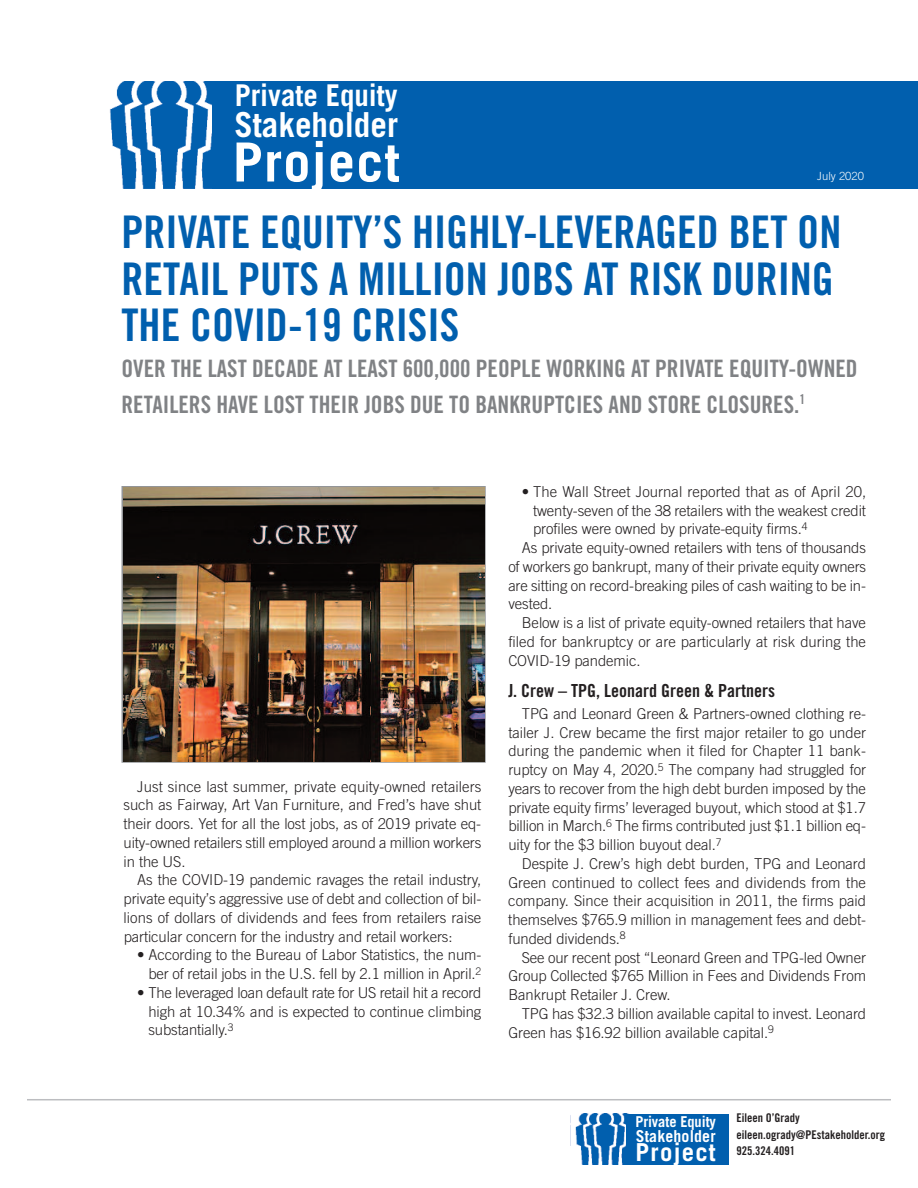
<style>
.page{position:relative;width:918px;height:1188px;background:#fff}
.page>*{position:absolute;margin:0;border:0;box-sizing:border-box;transform-origin:0 0}
.t1{font:700 54px "Trade Gothic";letter-spacing:.025em;color:#fff}
.t2{font:45px/46.5px "Trade Gothic Bold Cond Twenty";color:#015fae}
.t3{font:700 34.5px "Trade Gothic";color:#fff;scale:.96 1}
.t4{font:700 30px "Trade Gothic";color:#fff;scale:.96 1}
.t5{font:700 24.75px "Trade Gothic";letter-spacing:.05em;color:#fff}
.t6{font:24px/36px "Trade Gothic Bold Cond Twenty";color:#808285}
.t7{font:18px "Trade Gothic Bold Cond Twenty";color:#231f20}
.t8{font:700 16.5px "Trade Gothic";letter-spacing:.01em;color:#fff;scale:.96 1}
.t9{font:300 15px/18.8px "Trade Gothic";letter-spacing:-.005em;color:#231f20;text-align:justify}
.t10{font:700 15px "Trade Gothic";letter-spacing:-.005em;color:#fff;scale:.96 1}
.t11{font:12px/16.5px "Trade Gothic Bold Cond Twenty";color:#231f20}
.t12{font:300 11.25px "Trade Gothic";color:#fff}
</style>
<div class="page">
<hr style="left:27px;top:1099px;width:864px;height:1px;background:#bcbdc0">
<img style="left:110px;top:81px;width:103px;height:108px">
<div style="left:213px;top:81px;width:705px;height:108px;background:#015fae"></div>
<img style="left:575px;top:1114px;width:52px;height:50px">
<div style="left:627px;top:1114px;width:102px;height:50px;background:#015fae"></div>
<div style="left:122px;top:486px;width:364px;height:277px;border:2px solid #939598"></div>
<img style="left:123px;top:488px;width:361px;height:273px">
<h3 class="t4" style="left:235px;top:84px;width:171px">Private Equity</h3>
<h3 class="t3" style="left:234px;top:112px;width:172px">Stakeholder</h3>
<h1 class="t1" style="left:233px;top:143px;width:168px">Project</h1>
<p class="t12" style="left:817px;top:171px;width:48px">July 2020</p>
<h2 class="t2" style="left:122px;top:213px;width:721px">PRIVATE EQUITY’S HIGHLY-LEVERAGED BET ON<br>RETAIL PUTS A MILLION JOBS AT RISK DURING<br>THE COVID-19 CRISIS</h2>
<h3 class="t6" style="left:122px;top:353px;width:738px">OVER THE LAST DECADE AT LEAST 600,000 PEOPLE WORKING AT PRIVATE EQUITY-OWNED<br>RETAILERS HAVE LOST THEIR JOBS DUE TO BANKRUPTCIES AND STORE CLOSURES.<sup>1</sup></h3>
<p class="t9" style="left:124px;top:778px;width:359px;text-indent:14px">Just since last summer, private equity-owned retailers such as Fairway, Art Van Furniture, and Fred’s have shut their doors. Yet for all the lost jobs, as of 2019 private eq&shy;uity-owned retailers still employed around a million workers in the US.</p>
<p class="t9" style="left:124px;top:872px;width:359px;text-indent:13px">As the COVID-19 pandemic ravages the retail industry, private equity’s aggressive use of debt and collection of bil&shy;lions of dollars of dividends and fees from retailers raise particular concern for the industry and retail workers:</p>
<p class="t9" style="left:137px;top:947px;width:346px;text-align:right">• According to the Bureau of Labor Statistics, the num&shy;ber of retail jobs in the U.S. fell by 2.1 million in April.<sup>2</sup></p>
<p class="t9" style="left:148px;top:984px;width:335px;text-indent:-11px">• The leveraged loan default rate for US retail hit a record high at 10.34% and is expected to continue climbing substantially.<sup>3</sup></p>
<p class="t9" style="left:522px;top:483px;width:346px">• The Wall Street Journal reported that as of April 20,</p>
<p class="t9" style="left:533px;top:502px;width:335px">twenty-seven of the 38 retailers with the weakest credit</p>
<p class="t9" style="left:533px;top:521px;width:276px">profiles were owned by private-equity firms.<sup>4</sup></p>
<p class="t9" style="left:522px;top:540px;width:346px">As private equity-owned retailers with tens of thousands</p>
<p class="t9" style="left:508px;top:558px;width:359px">of workers go bankrupt, many of their private equity owners</p>
<p class="t9" style="left:508px;top:577px;width:359px">are sitting on record-breaking piles of cash waiting to be in-</p>
<p class="t9" style="left:508px;top:596px;width:46px">vested.</p>
<p class="t9" style="left:522px;top:615px;width:346px">Below is a list of private equity-owned retailers that have</p>
<p class="t9" style="left:508px;top:633px;width:359px">filed for bankruptcy or are particularly at risk during the</p>
<p class="t9" style="left:508px;top:652px;width:134px">COVID-19 pandemic.</p>
<p class="t7" style="left:508px;top:684px;width:268px">J. Crew – TPG, Leonard Green &amp; Partners</p>
<p class="t9" style="left:508px;top:705px;width:359px;text-indent:14px">TPG and Leonard Green &amp; Partners-owned clothing re&shy;tailer J. Crew became the first major retailer to go under during the pandemic when it filed for Chapter 11 bank&shy;ruptcy on May 4, 2020.<sup>5</sup> The company had struggled for years to recover from the high debt burden imposed by the private equity firms’ leveraged buyout, which stood at $1.7 billion in March.<sup>6</sup> The firms contributed just $1.1 billion eq&shy;uity for the $3 billion buyout deal.<sup>7</sup></p>
<p class="t9" style="left:508px;top:855px;width:359px;text-indent:14px">Despite J. Crew’s high debt burden, TPG and Leonard Green continued to collect fees and dividends from the company. Since their acquisition in 2011, the firms paid themselves $765.9 million in management fees and debt&shy;funded dividends.<sup>8</sup></p>
<p class="t9" style="left:508px;top:949px;width:359px;text-indent:14px">See our recent post “Leonard Green and TPG-led Owner Group Collected $765 Million in Fees and Dividends From Bankrupt Retailer J. Crew.</p>
<p class="t9" style="left:508px;top:1005px;width:359px;text-indent:14px">TPG has $32.3 billion available capital to invest. Leonard<br>Green has $16.92 billion available capital.<sup>9</sup></p>
<p class="t10" style="left:635px;top:1116px;width:85px">Private Equity</p>
<p class="t8" style="left:636px;top:1130px;width:85px">Stakeholder</p>
<h3 class="t5" style="left:636px;top:1143px;width:82px">Project</h3>
<p class="t11" style="left:737px;top:1111px;width:150px">Eileen O’Grady eileen.ogrady@PEstakeholder.org<br>925.324.4091</p>
</div>
